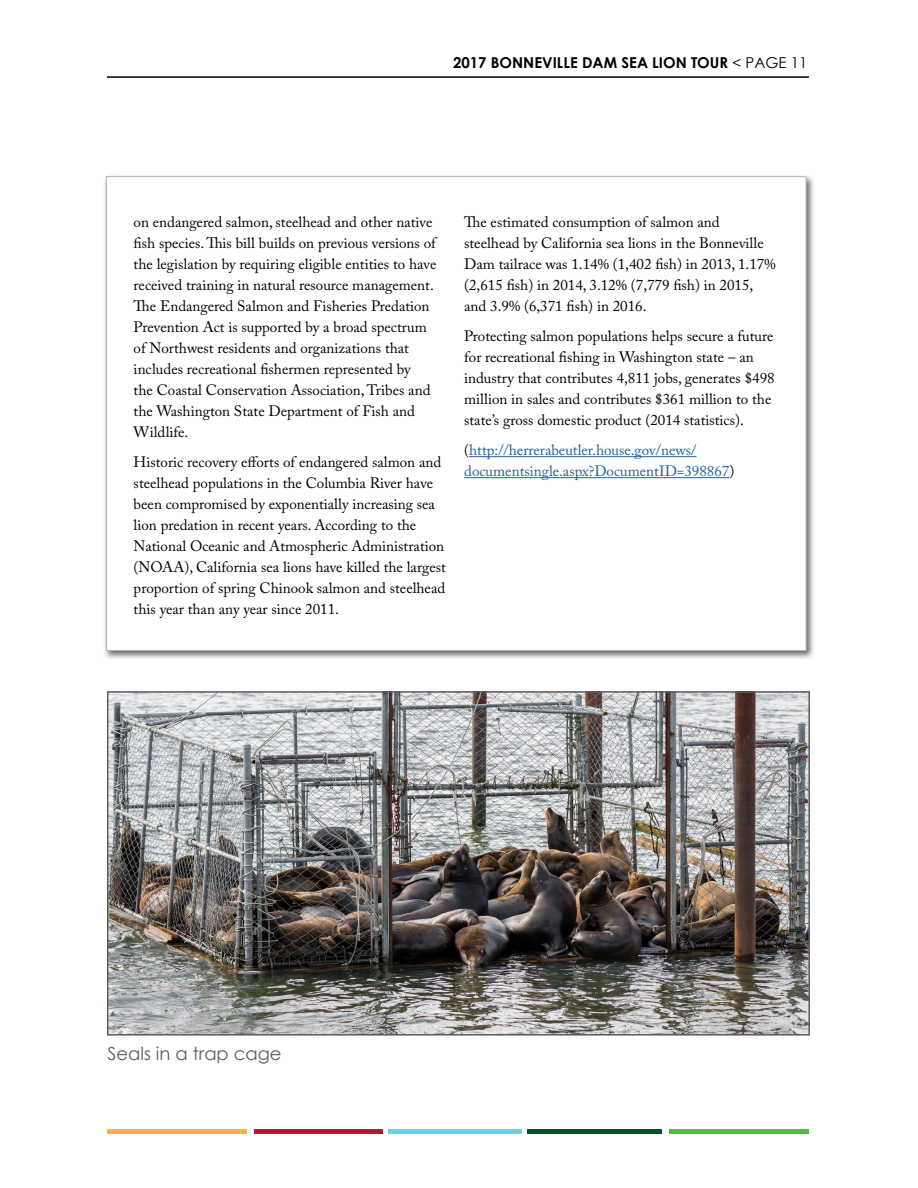
<style>
.page{position:relative;width:918px;height:1188px;background:#fff}
.page>*{position:absolute;margin:0;border:0;box-sizing:border-box;transform-origin:0 0}
.t1{font:18px "Century Gothic";color:#5d5d60}
.t2{font:15px/21px "Adobe Caslon Pro";color:#000}
.t3{font:15px/21px "Adobe Caslon Pro";color:#215e9e}
.t4{font:700 15px "Century Gothic";color:#000}
.s1{font-weight:400}
.s2{color:#000}
</style>
<div class="page">
<hr style="left:107px;top:76px;width:702px;height:2px;background:#000">
<hr style="left:107px;top:1129px;width:140px;height:4px;background:#fbb040">
<hr style="left:254px;top:1129px;width:129px;height:4px;background:#c41230">
<hr style="left:388px;top:1129px;width:134px;height:4px;background:#70cde3">
<hr style="left:527px;top:1129px;width:135px;height:4px;background:#00502f">
<hr style="left:669px;top:1129px;width:140px;height:4px;background:#54b948">
<div style="left:103px;top:173px;width:713px;height:487px;background:#000;opacity:.6"></div>
<div style="left:106px;top:176px;width:700px;height:475px;background:#fff;border:1px solid #b1b4b6"></div>
<hr style="left:469px;top:456px;width:227px;height:1px;background:#215e9e">
<hr style="left:464px;top:477px;width:265px;height:1px;background:#215e9e">
<img style="left:110px;top:694px;width:697px;height:339px">
<div style="left:107px;top:691px;width:703px;height:345px;border:2px solid #5d5d60"></div>
<p class="t4" style="left:453px;top:51px;width:356px">2017 BONNEVILLE DAM SEA LION TOUR <span class="s1">&lt; PAGE 11</span></p>
<p class="t2" style="left:134px;top:212px;width:304px">on endangered salmon, steelhead and other native fish species. This bill builds on previous versions of the legislation by requiring eligible entities to have received training in natural resource management.<br>The Endangered Salmon and Fisheries Predation Prevention Act is supported by a broad spectrum of Northwest residents and organizations that includes recreational fishermen represented by<br>the Coastal Conservation Association, Tribes and the Washington State Department of Fish and Wildlife.</p>
<p class="t2" style="left:134px;top:452px;width:314px">Historic recovery efforts of endangered salmon and steelhead populations in the Columbia River have been compromised by exponentially increasing sea lion predation in recent years. According to the National Oceanic and Atmospheric Administration (NOAA), California sea lions have killed the largest proportion of spring Chinook salmon and steelhead this year than any year since 2011.</p>
<p class="t2" style="left:464px;top:212px;width:313px">The estimated consumption of salmon and steelhead by California sea lions in the Bonneville Dam tailrace was 1.14% (1,402 fish) in 2013, 1.17% (2,615 fish) in 2014, 3.12% (7,779 fish) in 2015, and 3.9% (6,371 fish) in 2016.</p>
<p class="t2" style="left:464px;top:326px;width:312px">Protecting salmon populations helps secure a future for recreational fishing in Washington state – an industry that contributes 4,811 jobs, generates $498 million in sales and contributes $361 million to the state’s gross domestic product (2014 statistics).</p>
<p class="t3" style="left:464px;top:440px;width:272px"><span class="s2">(</span>http://herrerabeutler.house.gov/news/ documentsingle.aspx?DocumentID=398867<span class="s2">)</span></p>
<p class="t1" style="left:107px;top:1041px;width:176px">Seals in a trap cage</p>
</div>
